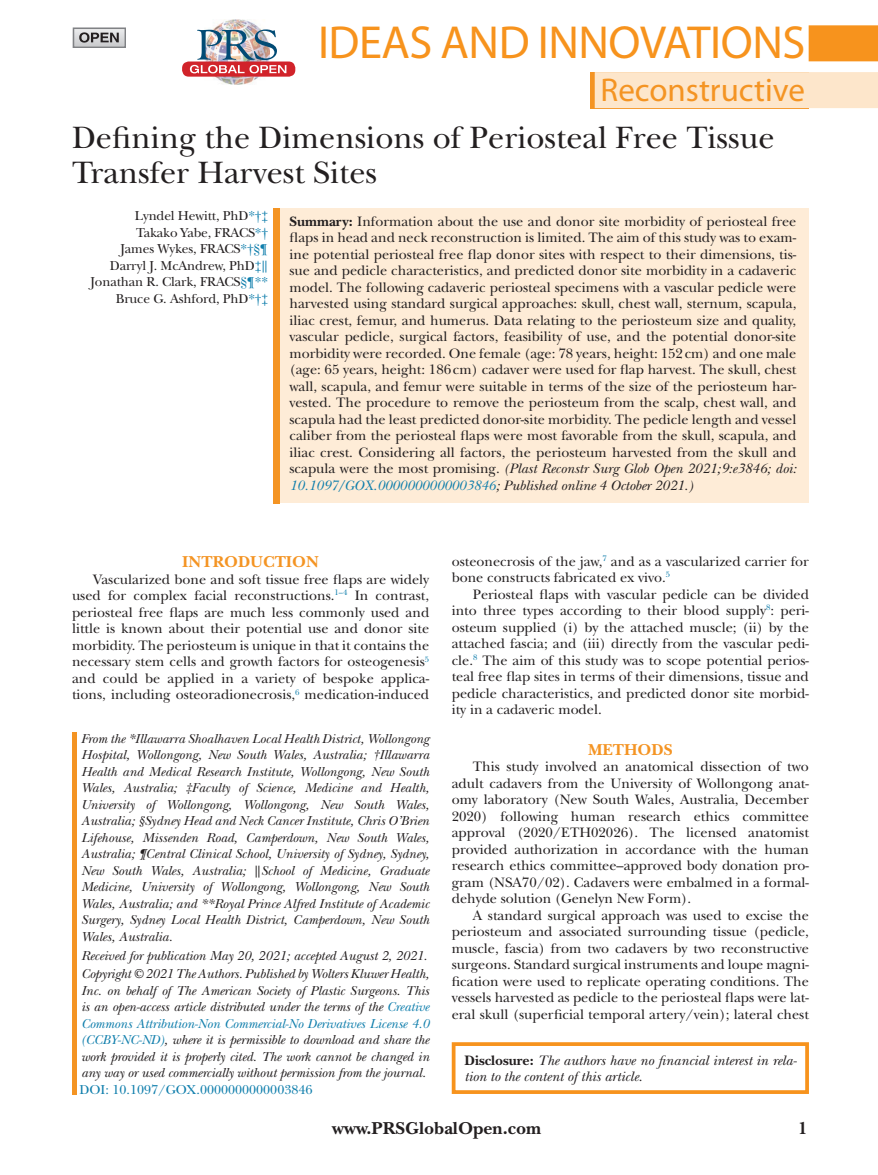
<style>
.page{position:relative;width:878px;height:1175px;background:#fff}
.page>*{position:absolute;margin:0;border:0;box-sizing:border-box;transform-origin:0 0}
.t1{font:46.5px "Myriad Pro";letter-spacing:-.01em;color:#f7931d}
.t2{font:33px "Myriad Pro";color:#f49423}
.t3{font:32.25px/34.5px "New Baskerville Std";color:#231f20}
.t4{font:700 18px "New Baskerville Std";color:#231f20}
.t5{font:700 16.5px "New Baskerville Std";color:#f49423}
.t6{font:14.25px/16.5px "New Baskerville Std";color:#231f20;text-align:justify}
.t7{font:italic 14.25px/16.5px "New Baskerville Std";color:#231f20}
.t8{font:italic 13.5px/16.5px "New Baskerville Std";letter-spacing:-.005em;color:#231f20;text-align:justify}
.t9{font:13.5px/16.5px "New Baskerville Std";letter-spacing:-.01em;color:#231f20;text-align:right}
.t10{font:13.5px "New Baskerville Std";color:#0f7eac}
.s1{color:#0f7eac}
.s2{font-family:"STIX General";color:#0f7eac}
.s3{font-weight:700}
.s4{font-style:italic}
.s5{font-style:italic;color:#0f7eac}
.s6{font-family:"STIX General";font-style:normal}
.s7{font-weight:700;font-style:normal}
</style>
<div class="page">
<div style="left:73px;top:28px;width:52px;height:20px;border:2px solid #808285"></div>
<svg style="left:79px;top:32px;width:40px;height:11px"></svg>
<div style="left:452px;top:1042px;width:356px;height:52px;border:4px solid #f7931d"></div>
<div style="left:594px;top:72px;width:284px;height:36px;background:#fde6cb"></div>
<hr style="left:72px;top:732px;width:4px;height:214px;background:#f49423">
<hr style="left:72px;top:946px;width:4px;height:19px;background:#f49423">
<hr style="left:72px;top:965px;width:4px;height:118px;background:#f49423">
<hr style="left:72px;top:1081px;width:4px;height:13px;background:#f49423">
<div style="left:274px;top:205px;width:534px;height:297px;background:#feecd7"></div>
<div style="left:274px;top:203px;width:6px;height:300px;background:#f49423"></div>
<div style="left:72px;top:126px;width:736px;height:82px;background:#fff"></div>
<div style="left:808px;top:25px;width:70px;height:36px;background:#f7931d"></div>
<img style="left:213px;top:20px;width:48px;height:64px">
<svg style="left:182px;top:61px;width:113px;height:16px"></svg>
<img style="left:190px;top:29px;width:96px;height:44px">
<h1 class="t1" style="left:318px;top:14px;width:489px">IDEAS AND INNOVATIONS</h1>
<h2 class="t2" style="left:600px;top:69px;width:206px">RECONSTRUCTIVE</h2>
<h3 class="t3" style="left:72px;top:121px;width:704px">Defining the Dimensions of Periosteal Free Tissue<br>Transfer Harvest Sites</h3>
<p class="t9" style="left:90px;top:207px;width:179px">Lyndel Hewitt, PhD<span class="s1">*†‡<br></span>Takako Yabe, FRACS<span class="s1">*†<br></span>James Wykes, FRACS<span class="s1">*†§¶<br></span>Darryl J. McAndrew, PhD<span class="s1">‡</span><span class="s2">∥<br></span>Jonathan R. Clark, FRACS<span class="s1">§¶**<br></span>Bruce G. Ashford, PhD<span class="s1">*†‡</span></p>
<p class="t6" style="left:289px;top:213px;width:508px"><span class="s3">Summary:</span> Information about the use and donor site morbidity of periosteal free flaps in head and neck reconstruction is limited. The aim of this study was to exam&shy;ine potential periosteal free flap donor sites with respect to their dimensions, tis&shy;sue and pedicle characteristics, and predicted donor site morbidity in a cadaveric model. The following cadaveric periosteal specimens with a vascular pedicle were harvested using standard surgical approaches: skull, chest wall, sternum, scapula, iliac crest, femur, and humerus. Data relating to the periosteum size and quality, vascular pedicle, surgical factors, feasibility of use, and the potential donor-site morbidity were recorded. One female (age: 78 years, height: 152cm) and one male (age: 65 years, height: 186cm) cadaver were used for flap harvest. The skull, chest wall, scapula, and femur were suitable in terms of the size of the periosteum har&shy;vested. The procedure to remove the periosteum from the scalp, chest wall, and scapula had the least predicted donor-site morbidity. The pedicle length and vessel caliber from the periosteal flaps were most favorable from the skull, scapula, and iliac crest. Considering all factors, the periosteum harvested from the skull and scapula were the most promising. <span class="s4">(Plast Reconstr Surg Glob Open 2021;9:e3846; doi:<br></span><span class="s5">10.1097/GOX.0000000000003846</span><span class="s4">; Published online 4 October 2021.)</span></p>
<p class="t5" style="left:182px;top:552px;width:138px">INTRODUCTION</p>
<p class="t6" style="left:72px;top:571px;width:359px;text-indent:21px">Vascularized bone and soft tissue free flaps are widely used for complex facial reconstructions.<sup>1–4</sup> In contrast, periosteal free flaps are much less commonly used and little is known about their potential use and donor site morbidity. The periosteum is unique in that it contains the necessary stem cells and growth factors for osteogenesis<sup>5 </sup>and could be applied in a variety of bespoke applica&shy;tions, including osteoradionecrosis,<sup>6</sup> medication-induced</p>
<p class="t8" style="left:81px;top:730px;width:350px">From the *Illawarra Shoalhaven Local Health District, Wollongong Hospital, Wollongong, New South Wales, Australia; †Illawarra Health and Medical Research Institute, Wollongong, New South Wales, Australia; ‡Faculty of Science, Medicine and Health, University of Wollongong, Wollongong, New South Wales, Australia; §Sydney Head and Neck Cancer Institute, Chris O’Brien Lifehouse, Missenden Road, Camperdown, New South Wales, Australia; ¶Central Clinical School, University of Sydney, Sydney, New South Wales, Australia; <span class="s6">∥</span>School of Medicine, Graduate Medicine, University of Wollongong, Wollongong, New South Wales, Australia; and **Royal Prince Alfred Institute of Academic Surgery, Sydney Local Health District, Camperdown, New South Wales, Australia.</p>
<p class="t8" style="left:81px;top:946px;width:350px;line-height:18.8px">Received for publication May 20, 2021; accepted August 2, 2021.<br>Copyright © 2021 The Authors. Published by Wolters Kluwer Health,</p>
<p class="t8" style="left:81px;top:982px;width:350px">Inc. on behalf of The American Society of Plastic Surgeons. This is an open-access article distributed under the terms of the <span class="s1">Creative Commons Attribution-Non Commercial-No Derivatives License 4.0 (CCBY-NC-ND)</span>, where it is permissible to download and share the work provided it is properly cited. The work cannot be changed in any way or used commercially without permission from the journal.</p>
<p class="t10" style="left:80px;top:1081px;width:234px">DOI: 10.1097/GOX.0000000000003846</p>
<p class="t6" style="left:451px;top:553px;width:359px">osteonecrosis of the jaw,<sup>7</sup> and as a vascularized carrier for bone constructs fabricated ex vivo.<sup>5</sup></p>
<p class="t6" style="left:451px;top:586px;width:359px;text-indent:21px">Periosteal flaps with vascular pedicle can be divided into three types according to their blood supply<sup>8</sup>: peri&shy;osteum supplied (i) by the attached muscle; (ii) by the attached fascia; and (iii) directly from the vascular pedi&shy;cle.<sup>8</sup> The aim of this study was to scope potential perios&shy;teal free flap sites in terms of their dimensions, tissue and pedicle characteristics, and predicted donor site morbid&shy;ity in a cadaveric model.</p>
<p class="t5" style="left:588px;top:739px;width:86px">METHODS</p>
<p class="t6" style="left:451px;top:758px;width:359px;text-indent:21px">This study involved an anatomical dissection of two adult cadavers from the University of Wollongong anat&shy;omy laboratory (New South Wales, Australia, December 2020) following human research ethics committee approval (2020/ETH02026). The licensed anatomist provided authorization in accordance with the human research ethics committee–approved body donation pro&shy;gram (NSA70/02). Cadavers were embalmed in a formal&shy;dehyde solution (Genelyn New Form).</p>
<p class="t6" style="left:451px;top:907px;width:359px;text-indent:21px">A standard surgical approach was used to excise the periosteum and associated surrounding tissue (pedicle, muscle, fascia) from two cadavers by two reconstructive surgeons. Standard surgical instruments and loupe magni&shy;fication were used to replicate operating conditions. The vessels harvested as pedicle to the periosteal flaps were lat&shy;eral skull (superficial temporal artery/vein); lateral chest</p>
<p class="t7" style="left:464px;top:1051px;width:334px"><span class="s7">Disclosure:</span> The authors have no financial interest in rela&shy;tion to the content of this article.</p>
<p class="t4" style="left:332px;top:1118px;width:210px">www.PRSGlobalOpen.com</p>
<p class="t4" style="left:798px;top:1118px;width:11px">1</p>
</div>
